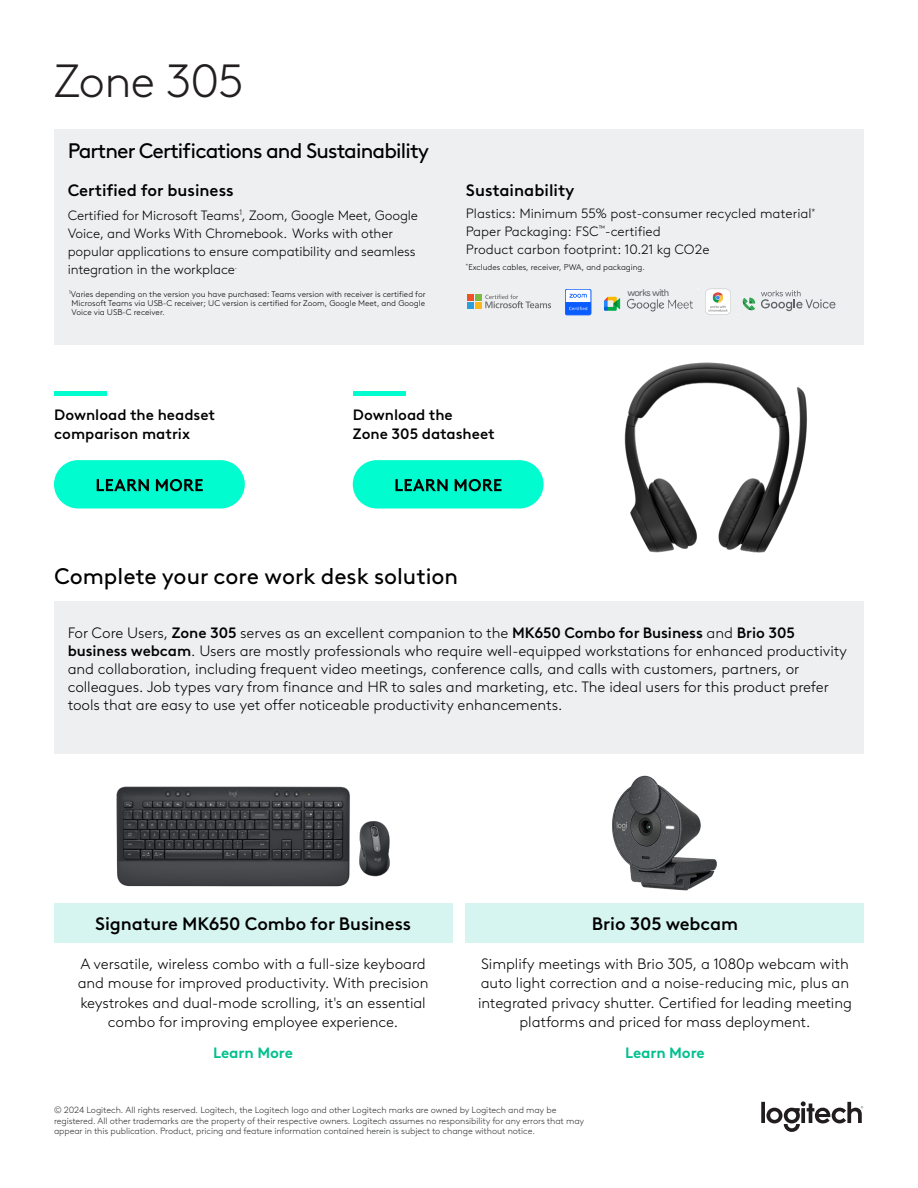
<style>
.page{position:relative;width:918px;height:1188px;background:#fff}
.page>*{position:absolute;margin:0;border:0;box-sizing:border-box;transform-origin:0 0}
.t1{font:300 46.5px "Brown Logitech Pan";letter-spacing:-.02em;color:#231f20}
.t2{font:22.5px "Brown Logitech Pan";color:#000}
.t3{font:21px "Brown Logitech Pan";letter-spacing:-.04em;color:#000}
.t4{font:500 18px "Brown Logitech Pan";letter-spacing:-.005em;color:#000}
.t5{font:500 16.5px "Brown Logitech Pan";color:#000}
.t6{font:300 15px/19.4px "Brown Logitech Pan";letter-spacing:-.005em;color:#000;text-align:center}
.t7{font:500 15px/19.5px "Brown Logitech Pan";color:#000}
.t8{font:700 15px "Brown Logitech Pan";letter-spacing:-.005em;color:#00c08d}
.t9{font:300 13.5px/18px "Brown Logitech Pan";letter-spacing:-.01em;color:#000}
.t10{font:300 9px/10.5px "Brown Logitech Pan";letter-spacing:-.01em;color:#2f3132}
.t11{font:600 8.55px "Area Normal";letter-spacing:-.075em;color:#676b70}
.t12{font:300 8.25px/9px "Brown Logitech Pan";color:#000;text-align:justify}
.s1{font-weight:500}
</style>
<div class="page">
<div style="left:54px;top:129px;width:810px;height:216px;background:#edeff0"></div>
<svg style="left:565px;top:289px;width:26px;height:26px"></svg>
<svg style="left:468px;top:294px;width:83px;height:14px"></svg>
<div style="left:565px;top:289px;width:26px;height:26px;border:1px solid #0b5cff;border-radius:2px"></div>
<svg style="left:565px;top:294px;width:26px;height:21px"></svg>
<img style="left:604px;top:296px;width:89px;height:16px">
<svg style="left:705px;top:289px;width:26px;height:26px"></svg>
<svg style="left:761px;top:290px;width:74px;height:21px"></svg>
<svg style="left:742px;top:298px;width:13px;height:13px"></svg>
<div style="left:54px;top:460px;width:191px;height:49px;background:#00fccf;border-radius:24px"></div>
<svg style="left:97px;top:479px;width:52px;height:12px"></svg>
<svg style="left:156px;top:479px;width:47px;height:12px"></svg>
<div style="left:353px;top:460px;width:191px;height:49px;background:#00fccf;border-radius:24px"></div>
<svg style="left:395px;top:479px;width:53px;height:12px"></svg>
<svg style="left:455px;top:479px;width:47px;height:12px"></svg>
<hr style="left:353px;top:391px;width:52px;height:4px;background:#00fdcf">
<hr style="left:54px;top:391px;width:53px;height:4px;background:#00fdcf">
<svg style="left:761px;top:1101px;width:102px;height:31px"></svg>
<div style="left:54px;top:601px;width:810px;height:153px;background:#edeff0"></div>
<div style="left:54px;top:903px;width:398px;height:39px;background:#d6f5f0"></div>
<div style="left:466px;top:903px;width:398px;height:39px;background:#d6f5f0"></div>
<img style="left:116px;top:786px;width:274px;height:101px">
<img style="left:612px;top:775px;width:105px;height:116px">
<img style="left:624px;top:362px;width:183px;height:191px">
<h1 class="t1" style="left:54px;top:48px;width:191px">Zone 305</h1>
<h3 class="t3" style="left:68px;top:135px;width:363px">Partner Certifications and Sustainability</h3>
<p class="t5" style="left:68px;top:177px;width:167px">Certified for business</p>
<p class="t9" style="left:68px;top:206px;width:352px">Certified for Microsoft Teams<sup>1</sup>, Zoom, Google Meet, Google Voice, and Works With Chromebook. Works with other popular applications to ensure compatibility and seamless integration in the workplace<sup>.</sup></p>
<p class="t12" style="left:69px;top:289px;width:358px"><sup>1</sup>Varies depending on the version you have purchased: Teams version with receiver is certified for Microsoft Teams via USB-C receiver; UC version is certified for Zoom, Google Meet, and Google Voice via USB-C receiver.</p>
<p class="t11" style="left:627px;top:285px;width:43px">works with</p>
<p class="t5" style="left:466px;top:177px;width:110px">Sustainability</p>
<p class="t9" style="left:466px;top:204px;width:351px">Plastics: Minimum 55% post-consumer recycled material<sup>*<br></sup>Paper Packaging: FSC<sup>™</sup>-certified<br>Product carbon footprint: 10.21 kg CO2e</p>
<p class="t12" style="left:466px;top:262px;width:180px"><sup>*</sup>Excludes cables, receiver, PWA, and packaging.</p>
<p class="t7" style="left:54px;top:403px;width:162px">Download the headset comparison matrix</p>
<p class="t7" style="left:353px;top:403px;width:143px">Download the<br>Zone 305 datasheet</p>
<h2 class="t2" style="left:54px;top:560px;width:406px">Complete your core work desk solution</h2>
<p class="t6" style="left:68px;top:623px;width:781px;line-height:18px;text-align:left">For Core Users, <span class="s1">Zone 305</span> serves as an excellent companion to the <span class="s1">MK650 Combo for Business</span> and <span class="s1">Brio 305 business webcam</span>. Users are mostly professionals who require well-equipped workstations for enhanced productivity and collaboration, including frequent video meetings, conference calls, and calls with customers, partners, or colleagues. Job types vary from finance and HR to sales and marketing, etc. The ideal users for this product prefer tools that are easy to use yet offer noticeable productivity enhancements.</p>
<p class="t4" style="left:95px;top:910px;width:317px">Signature MK650 Combo for Business</p>
<p class="t4" style="left:592px;top:910px;width:148px">Brio 305 webcam</p>
<p class="t6" style="left:478px;top:953px;width:375px">Simplify meetings with Brio 305, a 1080p webcam with auto light correction and a noise-reducing mic, plus an integrated privacy shutter. Certified for leading meeting platforms and priced for mass deployment.</p>
<p class="t8" style="left:625px;top:1042px;width:81px">Learn More</p>
<p class="t6" style="left:78px;top:953px;width:352px">A versatile, wireless combo with a full-size keyboard and mouse for improved productivity. With precision keystrokes and dual-mode scrolling, it's an essential combo for improving employee experience.</p>
<p class="t8" style="left:213px;top:1042px;width:81px">Learn More</p>
<p class="t10" style="left:54px;top:1104px;width:532px">© 2024 Logitech. All rights reserved. Logitech, the Logitech logo and other Logitech marks are owned by Logitech and may be registered. All other trademarks are the property of their respective owners. Logitech assumes no responsibility for any errors that may appear in this publication. Product, pricing and feature information contained herein is subject to change without notice.</p>
</div>
